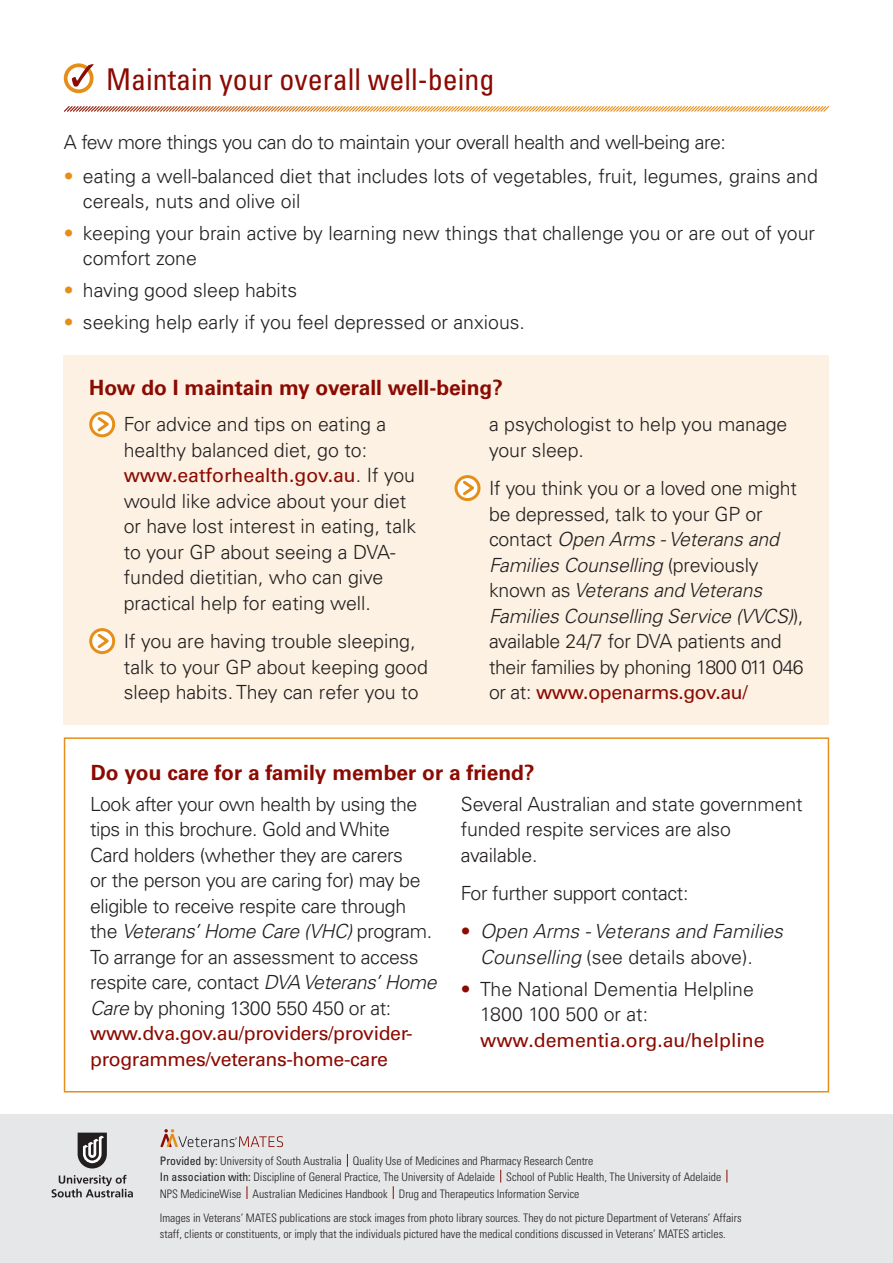
<style>
.page{position:relative;width:893px;height:1263px;background:#fff}
.page>*{position:absolute;margin:0;border:0;box-sizing:border-box;transform-origin:0 0}
.t1{font:condensed 30px "Univers LT Std";color:#8b0a02}
.t2{font:700 21px "Univers LT Std";color:#8b0a02}
.t3{font:300 19.5px/25.5px "Univers LT Std";letter-spacing:-.01em;color:#231f20}
.t4{font:italic 300 19.5px/25.5px "Univers LT Std";color:#231f20;text-align:center}
.t5{font:19.5px "Univers LT Std";color:#8b0a02}
.t6{font:300 condensed 11.7px/16.2px "Univers LT Std";color:#231f20}
.s1{color:#e58e19}
.s2{font-weight:400;color:#8b0a02}
.s3{font-style:italic}
.s4{font-style:normal;color:#8b0a02}
.s5{font-style:normal}
.s6{color:#8b0a02}
.s7{font-weight:400}
</style>
<div class="page">
<div style="left:0;top:1114px;width:893px;height:149px;background:#e6e7e9"></div>
<svg style="left:347px;top:1154px;width:1px;height:13px"></svg>
<svg style="left:500px;top:1170px;width:1px;height:12px"></svg>
<svg style="left:726px;top:1170px;width:1px;height:12px"></svg>
<svg style="left:247px;top:1186px;width:1px;height:13px"></svg>
<svg style="left:393px;top:1186px;width:1px;height:13px"></svg>
<svg style="left:160px;top:1129px;width:123px;height:18px"></svg>
<svg style="left:78px;top:1132px;width:29px;height:36px"></svg>
<svg style="left:52px;top:1175px;width:81px;height:22px"></svg>
<div style="left:64px;top:737px;width:765px;height:355px;border:2px solid #e58e19"></div>
<svg style="left:64px;top:106px;width:765px;height:6px;background:#eac095"></svg>
<svg style="left:66px;top:65px;width:26px;height:26px"></svg>
<div style="left:64px;top:63px;width:30px;height:30px;border:4px solid #e58e19;border-radius:50%"></div>
<svg style="left:72px;top:64px;width:22px;height:23px"></svg>
<div style="left:64px;top:355px;width:765px;height:370px;background:#fcf1e2"></div>
<svg style="left:91px;top:413px;width:23px;height:23px"></svg>
<div style="left:89px;top:411px;width:26px;height:26px;border:3px solid #e58e19;border-radius:50%"></div>
<svg style="left:95px;top:414px;width:17px;height:20px"></svg>
<svg style="left:91px;top:630px;width:23px;height:23px"></svg>
<div style="left:89px;top:628px;width:26px;height:26px;border:3px solid #e58e19;border-radius:50%"></div>
<svg style="left:95px;top:631px;width:17px;height:20px"></svg>
<svg style="left:456px;top:477px;width:23px;height:23px"></svg>
<div style="left:455px;top:475px;width:25px;height:26px;border:3px solid #e58e19;border-radius:50%"></div>
<svg style="left:460px;top:478px;width:18px;height:20px"></svg>
<h1 class="t1" style="left:106px;top:60px;width:390px">Maintain your overall well-being</h1>
<p class="t3" style="left:64px;top:129px;width:664px">A few more things you can do to maintain your overall health and well-being are:</p>
<p class="t3" style="left:83px;top:163px;width:736px;text-indent:-19px"><span class="s1">•</span> eating a well-balanced diet that includes lots of vegetables, fruit, legumes, grains and cereals, nuts and olive oil</p>
<p class="t3" style="left:83px;top:220px;width:734px;text-indent:-19px"><span class="s1">•</span> keeping your brain active by learning new things that challenge you or are out of your comfort zone</p>
<p class="t3" style="left:64px;top:278px;width:235px"><span class="s1">•</span> having good sleep habits</p>
<p class="t3" style="left:64px;top:310px;width:463px"><span class="s1">•</span> seeking help early if you feel depressed or anxious.</p>
<p class="t2" style="left:89px;top:376px;width:415px">How do I maintain my overall well-being?</p>
<p class="t3" style="left:124px;top:412px;width:294px">For advice and tips on eating a healthy balanced diet, go to: <span class="s2">www.eatforhealth.gov.au</span>. If you would like advice about your diet or have lost interest in eating, talk to your GP about seeing a DVA&shy;funded dietitian, who can give practical help for eating well.</p>
<p class="t3" style="left:124px;top:628px;width:306px">If you are having trouble sleeping, talk to your GP about keeping good sleep habits. They can refer you to</p>
<p class="t3" style="left:489px;top:412px;width:300px">a psychologist to help you manage your sleep.</p>
<p class="t3" style="left:489px;top:475px;width:316px">If you think you or a loved one might be depressed, talk to your GP or contact <span class="s3">Open Arms - Veterans and Families Counselling</span> (previously known as <span class="s3">Veterans and Veterans Families Counselling Service (VVCS)</span>), available 24/7 for DVA patients and their families by phoning 1800 011 046 or at: <span class="s2">www.openarms.gov.au/</span></p>
<p class="t2" style="left:91px;top:760px;width:445px">Do you care for a family member or a friend?</p>
<p class="t3" style="left:90px;top:791px;width:348px">Look after your own health by using the tips in this brochure. Gold and White<br>Card holders (whether they are carers<br>or the person you are caring for) may be eligible to receive respite care through the <span class="s3">Veterans’ Home Care (VHC)</span> program.<br>To arrange for an assessment to access respite care, contact <span class="s3">DVA Veterans’ Home Care</span> by phoning 1300 550 450 or at: <span class="s2">www.dva.gov.au/providers/provider&shy;programmes/veterans-home-care</span></p>
<p class="t3" style="left:461px;top:791px;width:343px">Several Australian and state government funded respite services are also available.</p>
<p class="t3" style="left:461px;top:880px;width:229px">For further support contact:</p>
<p class="t4" style="left:461px;top:919px;width:324px"><span class="s4">•</span> Open Arms - Veterans and Families<br>Counselling <span class="s5">(see details above).</span></p>
<p class="t3" style="left:480px;top:976px;width:275px;text-indent:-19px"><span class="s6">•</span> The National Dementia Helpline<br>1800 100 500 or at:</p>
<p class="t5" style="left:480px;top:1028px;width:286px">www.dementia.org.au/helpline</p>
<p class="t6" style="left:160px;top:1153px;width:563px"><span class="s7">Provided by:</span> University of South Australia Quality Use of Medicines and Pharmacy Research Centre<br><span class="s7">In association with:</span> Discipline of General Practice, The University of Adelaide School of Public Health, The University of Adelaide<br>NPS MedicineWise Australian Medicines Handbook Drug and Therapeutics Information Service</p>
<p class="t6" style="left:160px;top:1210px;width:583px;line-height:15.8px">Images in Veterans’ MATES publications are stock images from photo library sources. They do not picture Department of Veterans’ Affairs staff, clients or constituents, or imply that the individuals pictured have the medical conditions discussed in Veterans’ MATES articles.</p>
</div>
